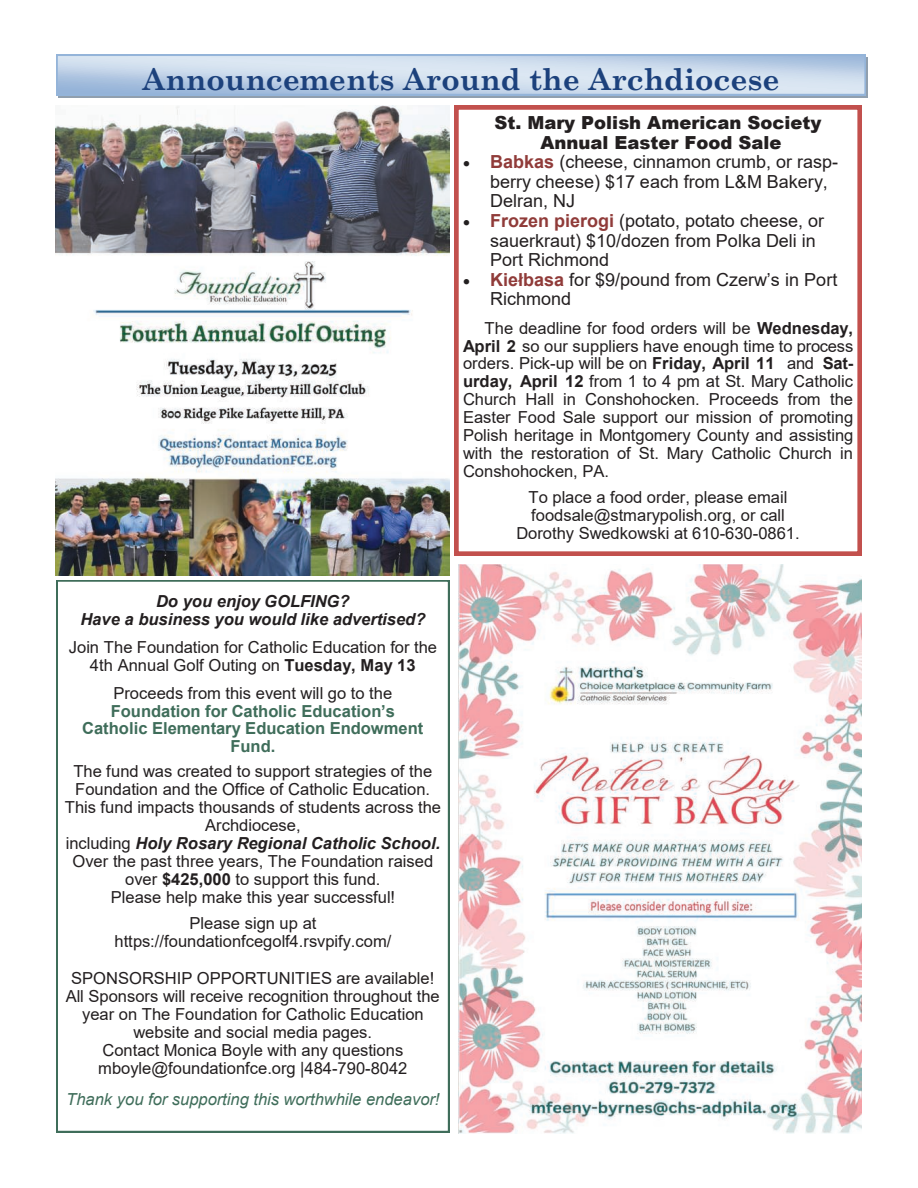
<style>
.page{position:relative;width:918px;height:1188px;background:#fff}
.page>*{position:absolute;margin:0;border:0;box-sizing:border-box;transform-origin:0 0}
.t1{font:700 30px "Century Schoolbook";color:#1c417c}
.t2{font:18px "Arial";color:#231f20}
.t3{font:900 18px "Arial";color:#231f20}
.t4{font:16.5px/18px "Arial";color:#231f20;text-align:center}
.t5{font:700 16.5px/17.9px "Arial";color:#3f6d5a;text-align:center}
.t6{font:italic 700 16.5px/18px "Arial";color:#231f20;text-align:center}
.t7{font:italic 16.5px "Arial";color:#3f6d5a}
.s1{font-weight:700;color:#903b39}
.s2{font-weight:700}
.s3{font-weight:700;font-style:italic}
</style>
<div class="page">
<div style="left:58px;top:58px;width:809px;height:40px;background:linear-gradient(to right,#909fae,#909fae)"></div>
<svg style="left:56px;top:55px;width:810px;height:40px;background:#c5d6e9"></svg>
<svg style="left:455px;top:106px;width:406px;height:449px"></svg>
<img style="left:459px;top:564px;width:402px;height:570px">
<img style="left:56px;top:105px;width:393px;height:471px">
<svg style="left:56px;top:580px;width:393px;height:552px"></svg>
<svg style="left:464px;top:161px;width:5px;height:6px"></svg>
<svg style="left:464px;top:220px;width:5px;height:5px"></svg>
<svg style="left:464px;top:279px;width:5px;height:5px"></svg>
<h1 class="t1" style="left:143px;top:60px;width:639px">Announcements Around the Archdiocese</h1>
<p class="t3" style="left:495px;top:110px;width:328px">St. Mary Polish American Society</p>
<p class="t3" style="left:540px;top:129px;width:242px">Annual Easter Food Sale</p>
<p class="t2" style="left:490px;top:152px;width:350px"><span class="s1">Babkas</span> (cheese, cinnamon crumb, or rasp-</p>
<p class="t2" style="left:490px;top:172px;width:339px">berry cheese) $17 each from L&amp;M Bakery,</p>
<p class="t2" style="left:490px;top:191px;width:87px">Delran, NJ</p>
<p class="t2" style="left:490px;top:211px;width:336px"><span class="s1">Frozen pierogi</span> (potato, potato cheese, or</p>
<p class="t2" style="left:490px;top:230px;width:327px">sauerkraut) $10/dozen from Polka Deli in</p>
<p class="t2" style="left:490px;top:250px;width:120px">Port Richmond</p>
<p class="t2" style="left:490px;top:270px;width:349px"><span class="s1">Kiełbasa</span> for $9/pound from Czerw’s in Port</p>
<p class="t2" style="left:490px;top:289px;width:83px">Richmond</p>
<p class="t4" style="left:463px;top:319px;width:392px;text-align:justify;text-indent:22px">The deadline for food orders will be <span class="s2">Wednesday, April 2</span> so our suppliers have enough time to process orders. Pick-up will be on <span class="s2">Friday, April 11</span> and <span class="s2">Sat&shy;urday, April 12</span> from 1 to 4 pm at St. Mary Catholic Church Hall in Conshohocken. Proceeds from the Easter Food Sale support our mission of promoting Polish heritage in Montgomery County and assisting with the restoration of St. Mary Catholic Church in Conshohocken, PA.</p>
<p class="t4" style="left:516px;top:489px;width:285px">To place a food order, please email foodsale@stmarypolish.org, or call<br>Dorothy Swedkowski at 610-630-0861.</p>
<p class="t6" style="left:80px;top:592px;width:347px">Do you enjoy GOLFING?<br>Have a business you would like advertised?</p>
<p class="t4" style="left:69px;top:638px;width:370px">Join The Foundation for Catholic Education for the<br>4th Annual Golf Outing on <span class="s2">Tuesday, May 13</span></p>
<p class="t4" style="left:113px;top:684px;width:280px">Proceeds from this event will go to the</p>
<p class="t5" style="left:82px;top:702px;width:343px">Foundation for Catholic Education’s<br>Catholic Elementary Education Endowment<br>Fund.</p>
<p class="t4" style="left:65px;top:762px;width:378px">The fund was created to support strategies of the Foundation and the Office of Catholic Education.<br>This fund impacts thousands of students across the Archdiocese,<br>including <span class="s3">Holy Rosary Regional Catholic School.<br></span>Over the past three years, The Foundation raised over <span class="s2">$425,000</span> to support this fund.<br>Please help make this year successful!</p>
<p class="t4" style="left:115px;top:914px;width:278px">Please sign up at https://foundationfcegolf4.rsvpify.com/</p>
<p class="t4" style="left:66px;top:969px;width:375px">SPONSORSHIP OPPORTUNITIES are available!<br>All Sponsors will receive recognition throughout the year on The Foundation for Catholic Education website and social media pages.<br>Contact Monica Boyle with any questions mboyle@foundationfce.org |484-790-8042</p>
<p class="t7" style="left:66px;top:1090px;width:375px">Thank you for supporting this worthwhile endeavor!</p>
</div>
